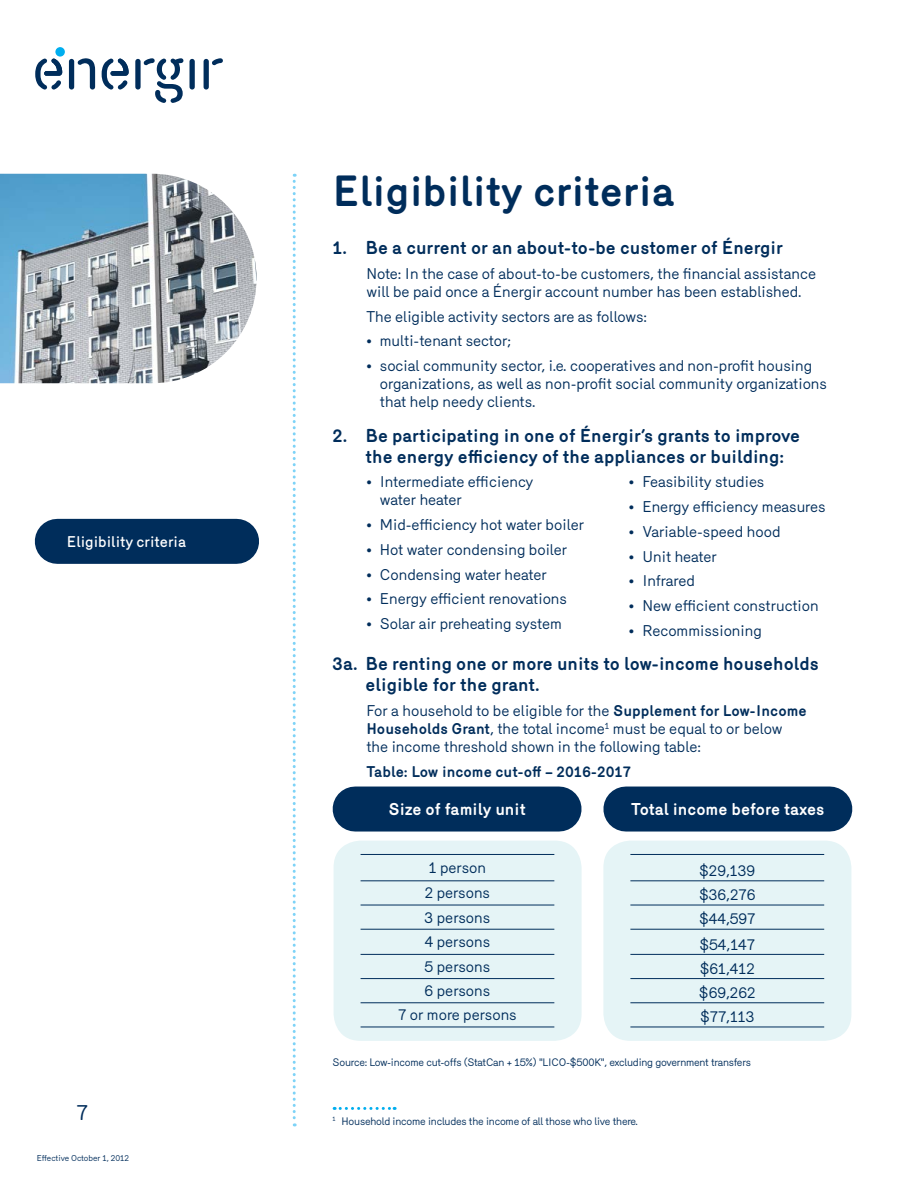
<style>
.page{position:relative;width:918px;height:1188px;background:#fff}
.page>*{position:absolute;margin:0;border:0;box-sizing:border-box;transform-origin:0 0}
.t1{font:700 42px "Merkury";color:#002d5b}
.t2{font:21px "Merkury";color:#002d5b}
.t3{font:700 18px/21px "Merkury";color:#002d5b}
.t4{font:700 16.5px "Merkury";color:#fff}
.t5{font:15px/18px "Merkury";color:#002d5b}
.t6{font:700 15px "Merkury";color:#002d5b}
.t7{font:500 15px "Merkury";color:#fff}
.t8{font:10.5px "Merkury";letter-spacing:-.02em;color:#002d5b}
.t9{font:8.25px "Merkury";color:#002d5b}
.s1{font-weight:700}
</style>
<div class="page">
<img style="left:0;top:174px;width:257px;height:209px">
<svg style="left:55px;top:47px;width:10px;height:10px"></svg>
<div style="left:69px;top:59px;width:5px;height:31px;background:#002d5b;border-radius:3px"></div>
<svg style="left:77px;top:58px;width:18px;height:32px"></svg>
<div style="left:190px;top:59px;width:5px;height:31px;background:#002d5b;border-radius:3px"></div>
<svg style="left:35px;top:58px;width:27px;height:32px"></svg>
<svg style="left:102px;top:58px;width:27px;height:32px"></svg>
<div style="left:135px;top:59px;width:6px;height:31px;background:#002d5b;border-radius:3px"></div>
<svg style="left:143px;top:58px;width:41px;height:45px"></svg>
<div style="left:204px;top:59px;width:5px;height:31px;background:#002d5b;border-radius:3px"></div>
<svg style="left:212px;top:58px;width:11px;height:7px"></svg>
<div style="left:57px;top:519px;width:180px;height:45px;background:#002d5b"></div>
<svg style="left:293px;top:174px;width:3px;height:952px"></svg>
<svg style="left:334px;top:1107px;width:61px;height:3px"></svg>
<div style="left:355px;top:787px;width:204px;height:45px;background:#002d5b"></div>
<div style="left:626px;top:787px;width:204px;height:45px;background:#002d5b"></div>
<div style="left:603px;top:841px;width:248px;height:200px;background:#e5f4f6;border-radius:27px"></div>
<hr style="left:630px;top:854px;width:194px;height:1px;background:#002d5b">
<hr style="left:630px;top:880px;width:194px;height:1px;background:#002d5b">
<hr style="left:630px;top:905px;width:194px;height:1px;background:#002d5b">
<hr style="left:630px;top:929px;width:194px;height:1px;background:#002d5b">
<hr style="left:630px;top:954px;width:194px;height:1px;background:#002d5b">
<hr style="left:630px;top:978px;width:194px;height:1px;background:#002d5b">
<hr style="left:630px;top:1002px;width:194px;height:1px;background:#002d5b">
<hr style="left:630px;top:1027px;width:194px;height:1px;background:#002d5b">
<div style="left:334px;top:841px;width:248px;height:200px;background:#e5f4f6;border-radius:27px"></div>
<hr style="left:361px;top:854px;width:193px;height:1px;background:#002d5b">
<hr style="left:361px;top:880px;width:193px;height:1px;background:#002d5b">
<hr style="left:361px;top:905px;width:193px;height:1px;background:#002d5b">
<hr style="left:361px;top:929px;width:193px;height:1px;background:#002d5b">
<hr style="left:361px;top:954px;width:193px;height:1px;background:#002d5b">
<hr style="left:361px;top:978px;width:193px;height:1px;background:#002d5b">
<hr style="left:361px;top:1002px;width:193px;height:1px;background:#002d5b">
<hr style="left:361px;top:1027px;width:193px;height:1px;background:#002d5b">
<p class="t7" style="left:67px;top:530px;width:121px">Eligibility criteria</p>
<h2 class="t2" style="left:77px;top:1097px;width:13px">7</h2>
<p class="t9" style="left:37px;top:1152px;width:94px">Effective October 1, 2012</p>
<h1 class="t1" style="left:333px;top:160px;width:344px">Eligibility criteria</h1>
<p class="t3" style="left:333px;top:236px;width:452px">1. Be a current or an about-to-be customer of Énergir</p>
<p class="t5" style="left:366px;top:263px;width:451px">Note: In the case of about-to-be customers, the financial assistance will be paid once a Énergir account number has been established.</p>
<p class="t5" style="left:366px;top:306px;width:282px">The eligible activity sectors are as follows:</p>
<p class="t5" style="left:366px;top:331px;width:146px">• multi-tenant sector;</p>
<p class="t5" style="left:380px;top:355px;width:449px;text-indent:-14px">• social community sector, i.e. cooperatives and non-profit housing organizations, as well as non-profit social community organizations that help needy clients.</p>
<p class="t3" style="left:366px;top:423px;width:436px;text-indent:-33px">2. Be participating in one of Énergir’s grants to improve the energy efficiency of the appliances or building:</p>
<p class="t5" style="left:629px;top:472px;width:137px">• Feasibility studies</p>
<p class="t5" style="left:629px;top:496px;width:198px">• Energy efficiency measures</p>
<p class="t5" style="left:629px;top:521px;width:153px">• Variable-speed hood</p>
<p class="t5" style="left:629px;top:546px;width:90px">• Unit heater</p>
<p class="t5" style="left:629px;top:571px;width:67px">• Infrared</p>
<p class="t5" style="left:629px;top:595px;width:191px">• New efficient construction</p>
<p class="t5" style="left:629px;top:620px;width:135px">• Recommissioning</p>
<p class="t3" style="left:366px;top:652px;width:455px;text-indent:-33px">3a. Be renting one or more units to low-income households eligible for the grant.</p>
<p class="t5" style="left:366px;top:700px;width:442px">For a household to be eligible for the <span class="s1">Supplement for Low-Income<br>Households Grant</span>, the total income<sup>1</sup> must be equal to or below the income threshold shown in the following table:</p>
<p class="t6" style="left:366px;top:760px;width:266px">Table: Low income cut-off – 2016-2017</p>
<p class="t4" style="left:388px;top:797px;width:139px">Size of family unit</p>
<p class="t4" style="left:631px;top:797px;width:195px">Total income before taxes</p>
<p class="t5" style="left:380px;top:472px;width:155px;text-indent:-14px">• Intermediate efficiency water heater</p>
<p class="t5" style="left:366px;top:514px;width:219px">• Mid-efficiency hot water boiler</p>
<p class="t5" style="left:366px;top:539px;width:202px">• Hot water condensing boiler</p>
<p class="t5" style="left:366px;top:564px;width:182px">• Condensing water heater</p>
<p class="t5" style="left:366px;top:589px;width:202px">• Energy efficient renovations</p>
<p class="t5" style="left:366px;top:613px;width:197px">• Solar air preheating system</p>
<p class="t5" style="left:398px;top:854px;width:120px;line-height:24.6px;text-align:center">1 person<br>2 persons<br>3 persons<br>4 persons<br>5 persons<br>6 persons<br>7 or more persons</p>
<p class="t8" style="left:333px;top:1055px;width:420px">Source: Low-income cut-offs (StatCan + 15%) "LICO-$500K", excluding government transfers</p>
<p class="t5" style="left:699px;top:857px;width:58px;line-height:24.3px;text-align:justify">$29,139 $36,276 $44,597 $54,147 $61,412 $69,262 $77,113</p>
<p class="t8" style="left:333px;top:1113px;width:307px"><sup>1</sup> Household income includes the income of all those who live there.</p>
</div>
